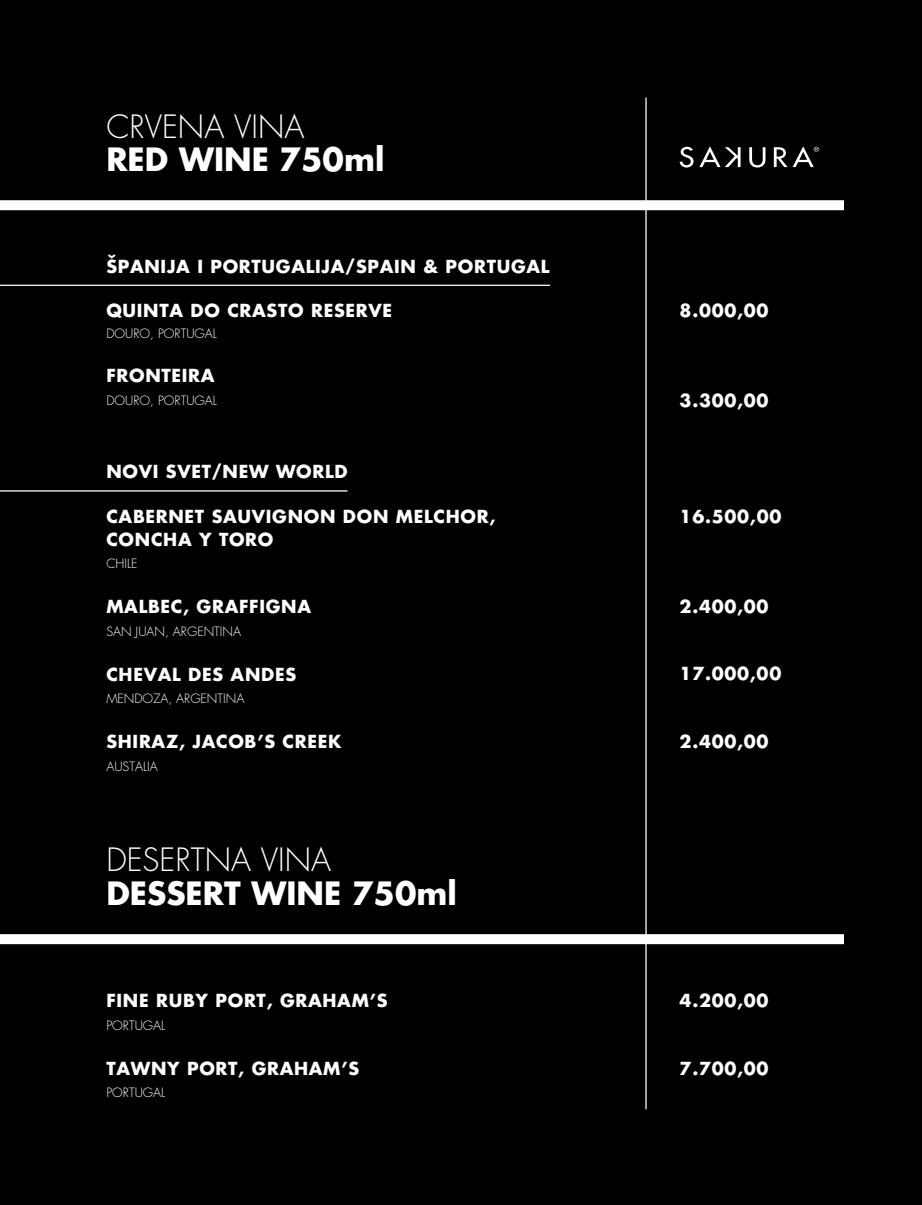
<style>
.page{position:relative;width:922px;height:1205px;background:#fff}
.page>*{position:absolute;margin:0;border:0;box-sizing:border-box;transform-origin:0 0}
.t1{font:700 31.25px "App Futura";color:#fff}
.t2{font:300 31.25px "App Futura";color:#fff}
.t3{font:700 17.5px/22.5px "App Futura";letter-spacing:.04em;color:#fff}
.t4{font:300 12.5px "App Futura";color:#fff}
</style>
<div class="page">
<div style="left:0;top:0;width:921px;height:1205px;background:#000"></div>
<svg style="left:679px;top:147px;width:14px;height:20px"></svg>
<svg style="left:699px;top:146px;width:41px;height:21px"></svg>
<svg style="left:749px;top:147px;width:16px;height:20px"></svg>
<svg style="left:773px;top:146px;width:46px;height:21px"></svg>
<hr style="left:645px;top:97px;width:1px;height:1012px;background:#fff">
<hr style="left:0;top:490px;width:347px;height:1px;background:#fff">
<hr style="left:0;top:285px;width:550px;height:1px;background:#fff">
<div style="left:0;top:200px;width:843px;height:10px;background:#fff"></div>
<div style="left:0;top:934px;width:843px;height:10px;background:#fff"></div>
<h1 class="t2" style="left:106px;top:106px;width:199px">CRVENA VINA</h1>
<h1 class="t1" style="left:106px;top:138px;width:279px">RED WINE 750ml</h1>
<p class="t3" style="left:106px;top:254px;width:444px">ŠPANIJA I PORTUGALIJA/SPAIN &amp; PORTUGAL</p>
<p class="t3" style="left:106px;top:298px;width:287px">QUINTA DO CRASTO RESERVE</p>
<p class="t4" style="left:106px;top:326px;width:112px">DOURO, PORTUGAL</p>
<p class="t3" style="left:106px;top:364px;width:110px">FRONTEIRA</p>
<p class="t4" style="left:106px;top:392px;width:112px">DOURO, PORTUGAL</p>
<p class="t3" style="left:106px;top:460px;width:243px">NOVI SVET/NEW WORLD</p>
<p class="t3" style="left:106px;top:505px;width:390px">CABERNET SAUVIGNON DON MELCHOR,<br>CONCHA Y TORO</p>
<p class="t4" style="left:106px;top:556px;width:33px">CHILE</p>
<p class="t3" style="left:106px;top:595px;width:206px">MALBEC, GRAFFIGNA</p>
<p class="t4" style="left:106px;top:623px;width:136px">SAN JUAN, ARGENTINA</p>
<p class="t3" style="left:106px;top:662px;width:191px">CHEVAL DES ANDES</p>
<p class="t4" style="left:106px;top:691px;width:139px">MENDOZA, ARGENTINA</p>
<p class="t3" style="left:106px;top:730px;width:236px">SHIRAZ, JACOB’S CREEK</p>
<p class="t4" style="left:106px;top:758px;width:53px">AUSTALIA</p>
<h1 class="t2" style="left:106px;top:840px;width:226px">DESERTNA VINA</h1>
<h1 class="t1" style="left:106px;top:872px;width:352px">DESSERT WINE 750ml</h1>
<p class="t3" style="left:106px;top:989px;width:282px">FINE RUBY PORT, GRAHAM’S</p>
<p class="t4" style="left:106px;top:1017px;width:60px">PORTUGAL</p>
<p class="t3" style="left:106px;top:1056px;width:254px">TAWNY PORT, GRAHAM’S</p>
<p class="t4" style="left:106px;top:1084px;width:60px">PORTUGAL</p>
<p class="t3" style="left:679px;top:299px;width:90px">8.000,00</p>
<p class="t3" style="left:679px;top:389px;width:90px">3.300,00</p>
<p class="t3" style="left:679px;top:504px;width:103px">16.500,00</p>
<p class="t3" style="left:679px;top:594px;width:90px">2.400,00</p>
<p class="t3" style="left:679px;top:662px;width:103px">17.000,00</p>
<p class="t3" style="left:679px;top:729px;width:90px">2.400,00</p>
<p class="t3" style="left:679px;top:989px;width:90px">4.200,00</p>
<p class="t3" style="left:679px;top:1056px;width:90px">7.700,00</p>
</div>
